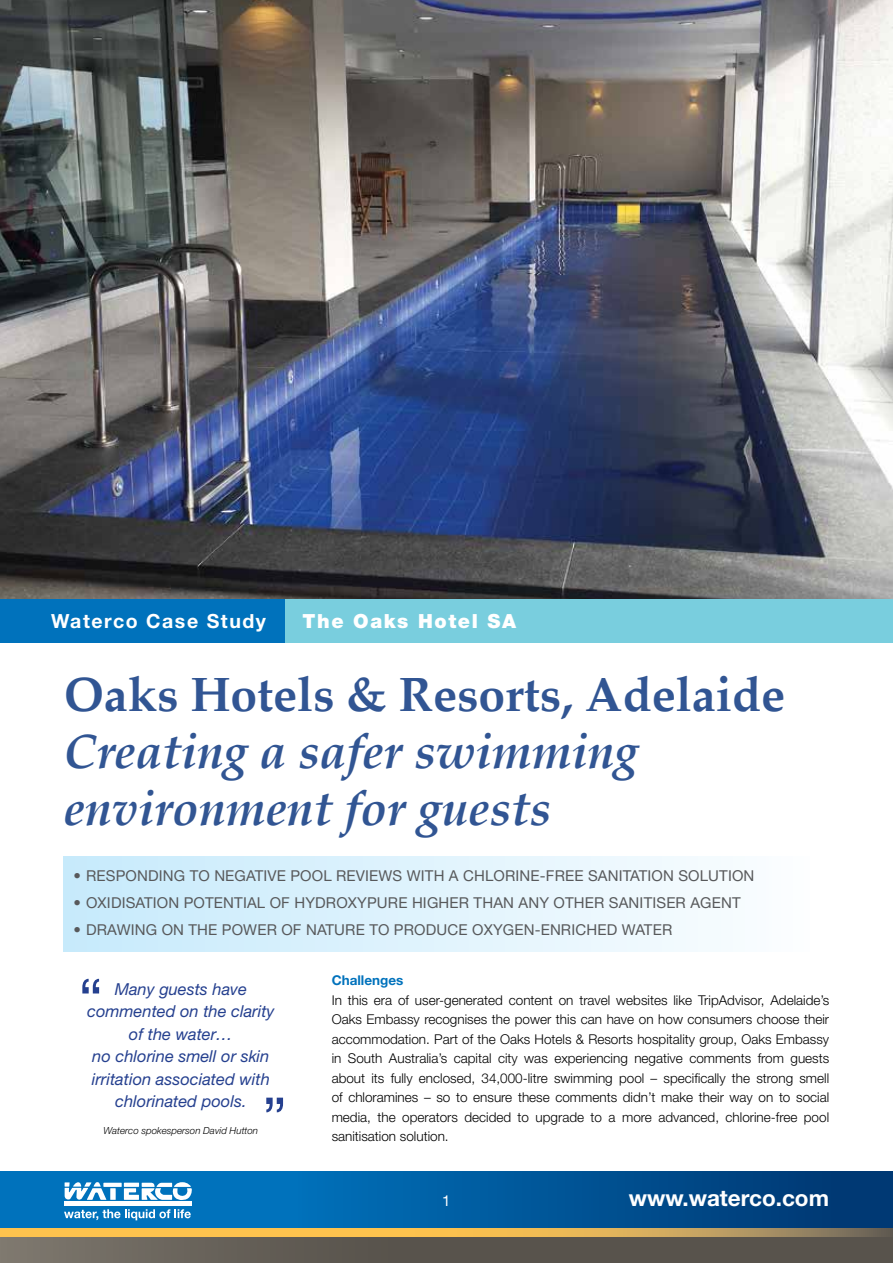
<style>
.page{position:relative;width:893px;height:1263px;background:#fff}
.page>*{position:absolute;margin:0;border:0;box-sizing:border-box;transform-origin:0 0}
.t1{font:italic 700 48px/57px "Palatino";color:#315593}
.t2{font:700 48px "Palatino";color:#315593}
.t3{font:700 22.5px "Helvetica Neue";color:#fff}
.t4{font:700 19.5px "Helvetica Neue";letter-spacing:.08em;color:#fff}
.t5{font:900 19.5px "Helvetica Neue";letter-spacing:.08em;color:#fff}
.t6{font:italic 16.5px/22.5px "Helvetica Neue";color:#25408f;text-align:center}
.t7{font:15px "Helvetica Neue";letter-spacing:.01em;color:#58595b}
.t8{font:15px "Helvetica Neue";color:#fff}
.t9{font:300 13.5px/19.5px "Helvetica Neue";color:#000;text-align:justify}
.t10{font:700 13.5px "Helvetica Neue";color:#0072bc}
.t11{font:italic 300 9.75px "Helvetica Neue";color:#000}
</style>
<div class="page">
<svg style="left:0;top:1171px;width:893px;height:58px;background:#045c9c"></svg>
<div style="left:0;top:1229px;width:893px;height:34px;background:linear-gradient(to right,#716b62,#4f4a44)"></div>
<svg style="left:0;top:1229px;width:893px;height:7px;background:#e0b154"></svg>
<svg style="left:65px;top:1182px;width:127px;height:18px"></svg>
<div style="left:64px;top:1201px;width:128px;height:5px;background:#fff"></div>
<svg style="left:64px;top:1209px;width:127px;height:11px"></svg>
<div style="left:64px;top:856px;width:745px;height:95px;background:linear-gradient(to right,#c6eafb,#fbfdff)"></div>
<img style="left:0;top:0;width:893px;height:600px">
<svg style="left:82px;top:979px;width:17px;height:14px"></svg>
<svg style="left:266px;top:1098px;width:17px;height:14px"></svg>
<div style="left:281px;top:600px;width:612px;height:43px;background:#79cede"></div>
<div style="left:0;top:600px;width:285px;height:43px;background:#0072bc"></div>
<h3 class="t4" style="left:51px;top:609px;width:217px">Waterco Case Study</h3>
<h3 class="t5" style="left:303px;top:609px;width:215px">The Oaks Hotel SA</h3>
<h1 class="t2" style="left:64px;top:654px;width:723px">Oaks Hotels &amp; Resorts, Adelaide</h1>
<h1 class="t1" style="left:64px;top:724px;width:576px">Creating a safer swimming environment for guests</h1>
<p class="t7" style="left:73px;top:867px;width:682px">• RESPONDING TO NEGATIVE POOL REVIEWS WITH A CHLORINE-FREE SANITATION SOLUTION</p>
<p class="t7" style="left:73px;top:894px;width:669px">• OXIDISATION POTENTIAL OF HYDROXYPURE HIGHER THAN ANY OTHER SANITISER AGENT</p>
<p class="t7" style="left:73px;top:921px;width:600px">• DRAWING ON THE POWER OF NATURE TO PRODUCE OXYGEN-ENRICHED WATER</p>
<p class="t6" style="left:87px;top:977px;width:189px">Many guests have commented on the clarity of the water…<br>no chlorine smell or skin irritation associated with chlorinated pools.</p>
<p class="t11" style="left:104px;top:1124px;width:156px">Waterco spokesperson David Hutton</p>
<p class="t10" style="left:332px;top:972px;width:73px">Challenges</p>
<p class="t9" style="left:332px;top:990px;width:499px">In this era of user-generated content on travel websites like TripAdvisor, Adelaide’s Oaks Embassy recognises the power this can have on how consumers choose their accommodation. Part of the Oaks Hotels &amp; Resorts hospitality group, Oaks Embassy in South Australia’s capital city was experiencing negative comments from guests about its fully enclosed, 34,000-litre swimming pool – specifically the strong smell of chloramines – so to ensure these comments didn’t make their way on to social media, the operators decided to upgrade to a more advanced, chlorine-free pool sanitisation solution.</p>
<p class="t8" style="left:442px;top:1191px;width:10px">1</p>
<h2 class="t3" style="left:629px;top:1183px;width:202px">www.waterco.com</h2>
</div>
